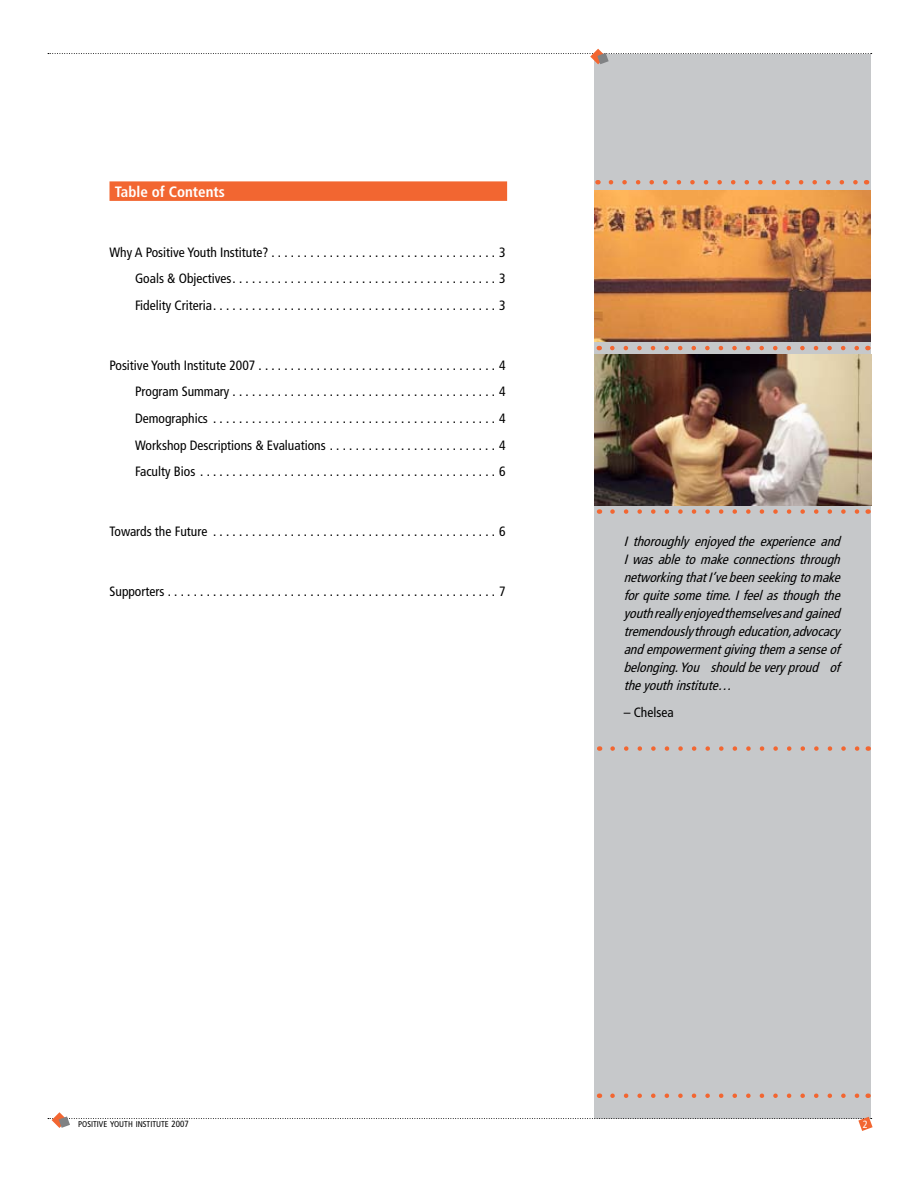
<style>
.page{position:relative;width:918px;height:1188px;background:#fff}
.page>*{position:absolute;margin:0;border:0;box-sizing:border-box;transform-origin:0 0}
.t1{font:700 condensed 15px "Frutiger";color:#fff}
.t2{font:condensed 13.5px/26.7px "Frutiger";color:#000}
.t3{font:italic condensed 13.5px/18px "Frutiger";color:#000;text-align:justify}
.t4{font:condensed 8.4px "Frutiger";color:#000}
.s1{font-size:9px}
</style>
<div class="page">
<div style="left:595px;top:54px;width:276px;height:1064px;background:#c6c8ca"></div>
<svg style="left:48px;top:49px;width:824px;height:15px"></svg>
<svg style="left:48px;top:1112px;width:825px;height:19px"></svg>
<div style="left:110px;top:181px;width:397px;height:20px;background:#f26631"></div>
<img style="left:594px;top:354px;width:277px;height:152px">
<svg style="left:612px;top:346px;width:247px;height:4px"></svg>
<svg style="left:612px;top:509px;width:248px;height:5px"></svg>
<img style="left:595px;top:190px;width:276px;height:151px">
<svg style="left:613px;top:746px;width:247px;height:5px"></svg>
<svg style="left:611px;top:180px;width:247px;height:4px"></svg>
<svg style="left:612px;top:1094px;width:248px;height:4px"></svg>
<p class="t1" style="left:115px;top:182px;width:112px">Table of Contents</p>
<p class="t2" style="left:110px;top:239px;width:398px">Why A Positive Youth Institute? ...................................3<br>G</p>
<p class="t2" style="left:135px;top:265px;width:372px;text-align:right">oals &amp; Objectives .........................................3<br>Fidelity Criteria ............................................3</p>
<p class="t2" style="left:135px;top:352px;width:372px;text-align:justify;text-indent:-26px">Positive Youth Institute 2007 .....................................4<br>Program Summary .........................................4<br>Demographics ............................................4<br>Workshop Descriptions &amp; Evaluations . . . . . . . . . . . . . . . . . . . . . . . . . . 4<br>Faculty Bios ..............................................6</p>
<p class="t2" style="left:110px;top:518px;width:397px">Towards the Future ............................................6</p>
<p class="t2" style="left:110px;top:578px;width:397px">Supporters ...................................................7</p>
<p class="t3" style="left:624px;top:532px;width:222px">I thoroughly enjoyed the experience and I was able to make connections through networking thatI’vebeen seeking tomake forquitesometime. Ifeelasthoughthe youthreallyenjoyedthemselvesand gained tremendouslythrough education,advocacy and empowerment givingthem a senseof belonging. You should be very proud of theyouthinstitute…</p>
<p class="t2" style="left:624px;top:699px;width:51px">– Chelsea</p>
<p class="t4" style="left:78px;top:1119px;width:112px">positive youth institute <span class="s1">2007</span></p>
</div>
